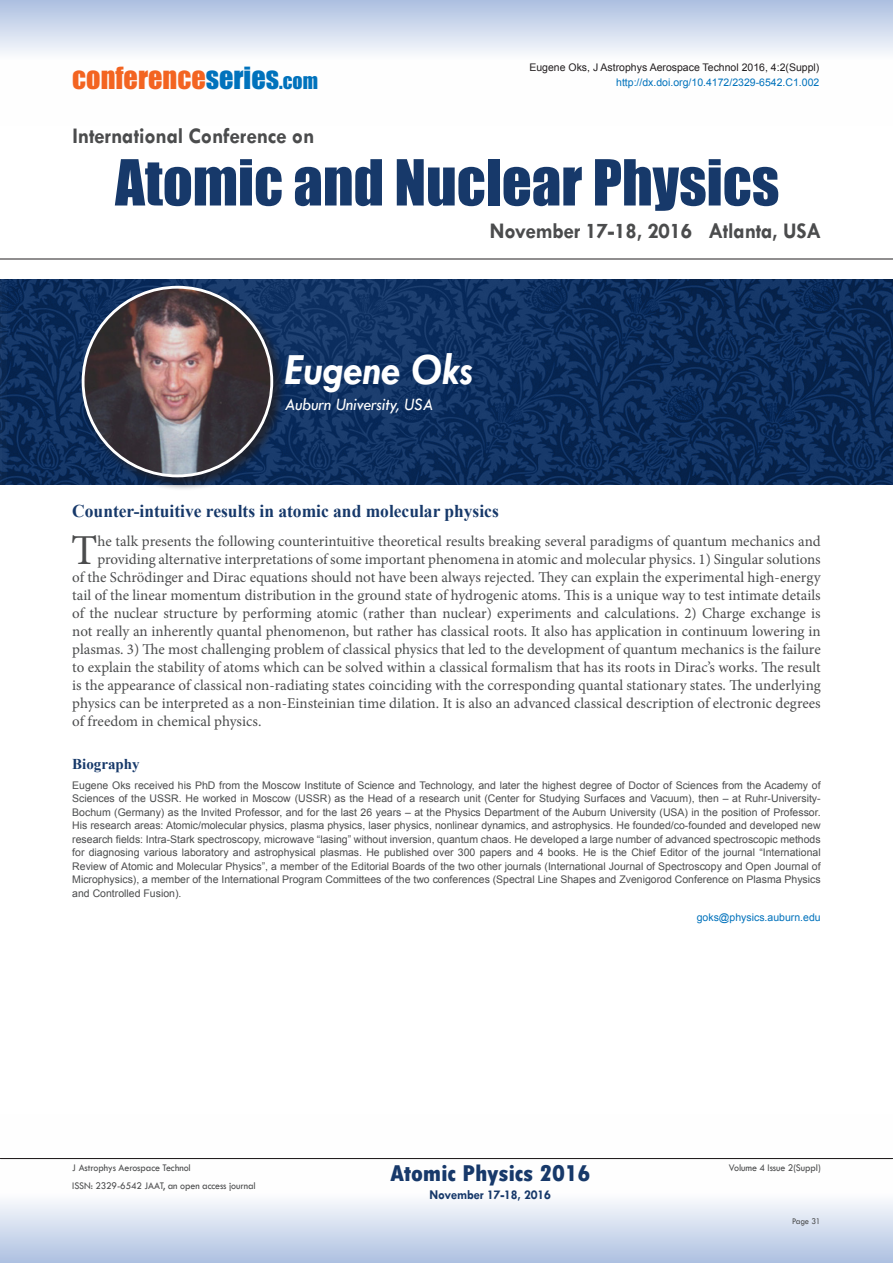
<style>
.page{position:relative;width:893px;height:1263px;background:#fff}
.page>*{position:absolute;margin:0;border:0;box-sizing:border-box;transform-origin:0 0}
.t1{font:58.65px "Impact";color:#17396a}
.t2{font:italic 700 45px "Tw Cen";letter-spacing:-.01em;color:#fff;scale:.95 1}
.t3{font:42.75px "Minion Pro";color:#4b4c4d}
.t4{font:28.2px "Impact";color:#f36421}
.t5{font:800 condensed 24px "Tw Cen";letter-spacing:-.01em;color:#17396a;scale:1.1 1}
.t6{font:700 22.5px "Tw Cen";letter-spacing:-.01em;color:#4b4c4d;scale:.95 1}
.t7{font:700 18px "Times New Roman";color:#17396a}
.t8{font:italic 18px "Tw Cen";letter-spacing:-.01em;color:#fff;scale:.95 1}
.t9{font:15px "Minion Pro";color:#4b4c4d}
.t10{font:700 15px "Times New Roman";color:#17396a}
.t11{font:700 13.5px "Tw Cen";letter-spacing:-.01em;color:#17396a;scale:.95 1}
.t12{font:10.5px/13.5px "Arial";color:#4b4c4d;text-align:justify}
.t13{font:10.5px/14.4px "Arial";color:#231f20;text-align:right}
.t14{font:10.5px "Tw Cen";letter-spacing:-.01em;color:#4b4c4d;scale:.95 1}
.t15{font:10.5px "Arial";color:#0072bc}
.t16{font:9px "Tw Cen";letter-spacing:-.02em;color:#4b4c4d;scale:.95 1}
.s1{color:#0072bc}
.s2{font-size:19.8px;color:#0072bc}
</style>
<div class="page">
<svg style="left:0;top:1159px;width:893px;height:104px"></svg>
<svg style="left:0;top:0;width:893px;height:54px;background:#cfdaed"></svg>
<hr style="left:0;top:259px;width:893px;height:1px;background:#231f20">
<hr style="left:0;top:1158px;width:893px;height:1px;background:#231f20">
<img style="left:0;top:279px;width:893px;height:205px">
<div style="left:79px;top:284px;width:208px;height:207px;background:#231f20;opacity:.75"></div>
<img style="left:83px;top:287px;width:189px;height:189px;border-radius:94px">
<h3 class="t4" style="left:72px;top:56px;width:247px">conference<span class="s1">series</span><span class="s2">.com</span></h3>
<p class="t13" style="left:529px;top:61px;width:291px">Eugene Oks, J Astrophys Aerospace Technol 2016, 4:2(Suppl) <span class="s1">http://dx.doi.org/10.4172/2329-6542.C1.002</span></p>
<h3 class="t6" style="left:73px;top:122px;width:256px">International Conference on</h3>
<h1 class="t1" style="left:115px;top:137px;width:666px">Atomic and Nuclear Physics</h1>
<h3 class="t6" style="left:490px;top:217px;width:350px">November 17-18, 2016 Atlanta, USA</h3>
<p class="t2" style="left:285px;top:343px;width:200px">Eugene Oks</p>
<p class="t8" style="left:285px;top:393px;width:157px">Auburn University, USA</p>
<p class="t7" style="left:72px;top:499px;width:428px">Counter-intuitive results in atomic and molecular physics</p>
<p class="t3" style="left:71px;top:521px;width:28px">T</p>
<p class="t9" style="left:97px;top:531px;width:725px">he talk presents the following counterintuitive theoretical results breaking several paradigms of quantum mechanics and</p>
<p class="t9" style="left:97px;top:549px;width:725px">providing alternative interpretations of some important phenomena in atomic and molecular physics. 1) Singular solutions</p>
<p class="t9" style="left:72px;top:567px;width:750px">of the Schrödinger and Dirac equations should not have been always rejected. They can explain the experimental high-energy</p>
<p class="t9" style="left:72px;top:585px;width:750px">tail of the linear momentum distribution in the ground state of hydrogenic atoms. This is a unique way to test intimate details</p>
<p class="t9" style="left:72px;top:603px;width:750px">of the nuclear structure by performing atomic (rather than nuclear) experiments and calculations. 2) Charge exchange is</p>
<p class="t9" style="left:72px;top:621px;width:750px">not really an inherently quantal phenomenon, but rather has classical roots. It also has application in continuum lowering in</p>
<p class="t9" style="left:72px;top:639px;width:750px">plasmas. 3) The most challenging problem of classical physics that led to the development of quantum mechanics is the failure</p>
<p class="t9" style="left:72px;top:657px;width:750px">to explain the stability of atoms which can be solved within a classical formalism that has its roots in Dirac’s works. The result</p>
<p class="t9" style="left:72px;top:675px;width:750px">is the appearance of classical non-radiating states coinciding with the corresponding quantal stationary states. The underlying</p>
<p class="t9" style="left:72px;top:693px;width:750px">physics can be interpreted as a non-Einsteinian time dilation. It is also an advanced classical description of electronic degrees</p>
<p class="t9" style="left:72px;top:711px;width:191px">of freedom in chemical physics.</p>
<p class="t10" style="left:72px;top:753px;width:69px">Biography</p>
<p class="t12" style="left:72px;top:778px;width:750px">Eugene Oks received his PhD from the Moscow Institute of Science and Technology, and later the highest degree of Doctor of Sciences from the Academy of Sciences of the USSR. He worked in Moscow (USSR) as the Head of a research unit (Center for Studying Surfaces and Vacuum), then – at Ruhr-University-Bochum (Germany) as the Invited Professor, and for the last 26 years – at the Physics Department of the Auburn University (USA) in the position of Professor.<br>His research areas: Atomic/molecular physics, plasma physics, laser physics, nonlinear dynamics, and astrophysics. He founded/co-founded and developed new research fields: Intra-Stark spectroscopy, microwave “lasing” without inversion, quantum chaos. He developed a large number of advanced spectroscopic methods for diagnosing various laboratory and astrophysical plasmas. He published over 300 papers and 4 books. He is the Chief Editor of the journal “International Review of Atomic and Molecular Physics”, a member of the Editorial Boards of the two other journals (International Journal of Spectroscopy and Open Journal of Microphysics), a member of the International Program Committees of the two conferences (Spectral Line Shapes and Zvenigorod Conference on Plasma Physics and Controlled Fusion).</p>
<p class="t15" style="left:697px;top:910px;width:125px">goks@physics.auburn.edu</p>
<h3 class="t5" style="left:390px;top:1159px;width:183px">Atomic Physics 2016</h3>
<p class="t11" style="left:430px;top:1186px;width:129px">November 17-18, 2016</p>
<p class="t14" style="left:72px;top:1162px;width:126px">J Astrophys Aerospace Technol</p>
<p class="t14" style="left:729px;top:1162px;width:98px">Volume 4 Issue 2(Suppl)</p>
<p class="t14" style="left:72px;top:1179px;width:195px">ISSN: 2329-6542 JAAT, an open access journal</p>
<p class="t16" style="left:792px;top:1215px;width:32px">Page 31</p>
</div>
